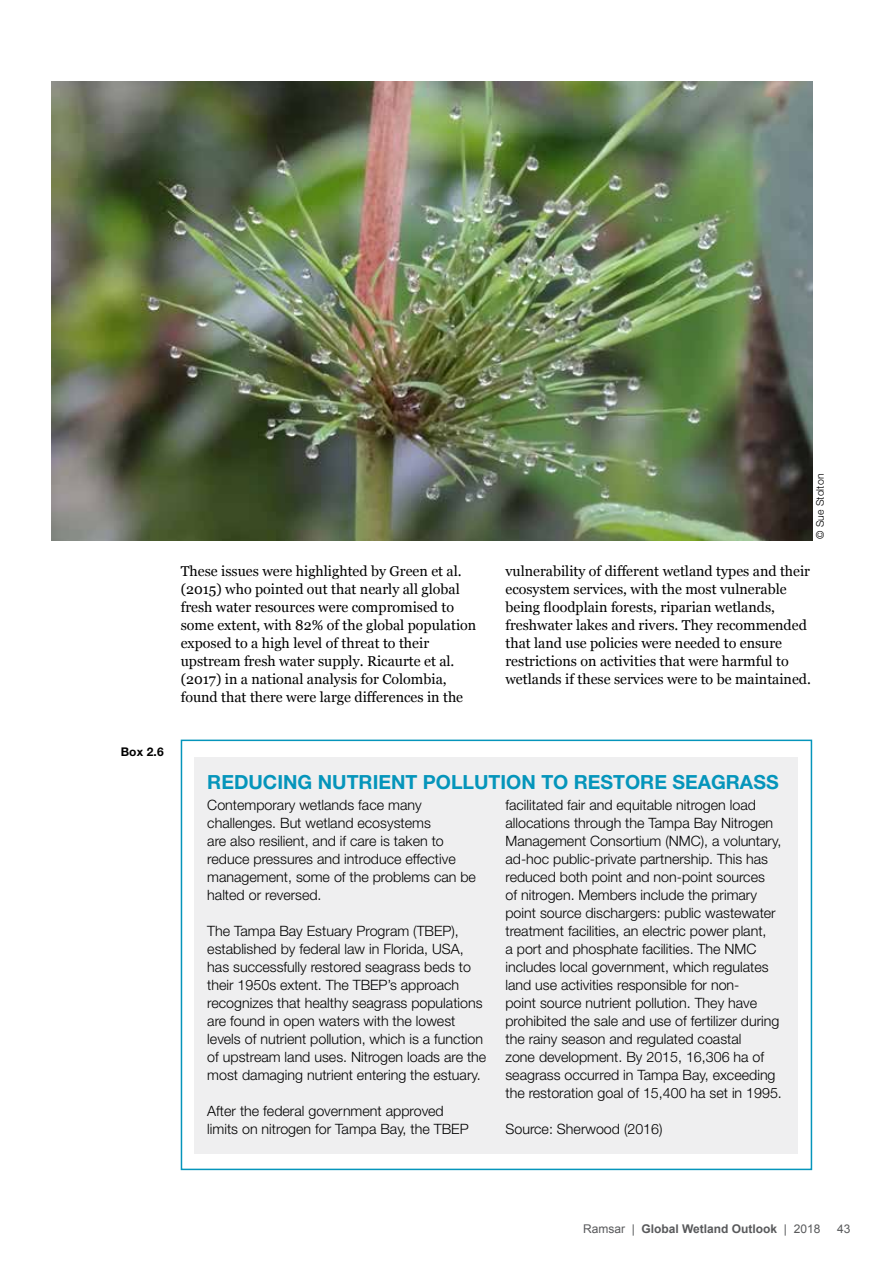
<style>
.page{position:relative;width:893px;height:1263px;background:#fff}
.page>*{position:absolute;margin:0;border:0;box-sizing:border-box;transform-origin:0 0}
.t1{font:700 19.5px "Helvetica Neue LT Pro";color:#0595bb}
.t2{font:300 14.25px/18px "Helvetica Neue LT Pro";color:#000}
.t3{font:14.25px/18px "Georgia";color:#000}
.t4{font:700 12px "Arial";color:#58595b}
.t5{font:700 12px "Helvetica Neue LT Pro";color:#000}
.t6{font:12px "Arial";color:#58595b}
.t7{font:300 10.5px "Helvetica Neue LT Pro";letter-spacing:.01em;color:#000}
.s1{font-weight:400}
</style>
<div class="page">
<div style="left:195px;top:757px;width:603px;height:396px;background:#efeff0"></div>
<div style="left:181px;top:740px;width:631px;height:430px;border:2px solid #0595bb"></div>
<img style="left:51px;top:81px;width:761px;height:459px">
<p class="t5" style="left:121px;top:744px;width:44px">Box 2.6</p>
<p class="t7" style="left:814px;top:539px;width:67px;rotate:-90deg">© Sue Stolton</p>
<p class="t3" style="left:181px;top:561px;width:297px">These issues were highlighted by Green et al. (2015) who pointed out that nearly all global fresh water resources were compromised to some extent, with 82% of the global population exposed to a high level of threat to their upstream fresh water supply. Ricaurte et al. (2017) in a national analysis for Colombia, found that there were large differences in the</p>
<p class="t3" style="left:505px;top:561px;width:307px">vulnerability of different wetland types and their ecosystem services, with the most vulnerable being floodplain forests, riparian wetlands, freshwater lakes and rivers. They recommended that land use policies were needed to ensure restrictions on activities that were harmful to wetlands if these services were to be maintained.</p>
<h1 class="t1" style="left:207px;top:770px;width:573px">REDUCING NUTRIENT POLLUTION TO RESTORE SEAGRASS</h1>
<p class="t2" style="left:207px;top:796px;width:270px">Contemporary wetlands face many challenges. But wetland ecosystems<br>are also resilient, and if care is taken to reduce pressures and introduce effective management, some of the problems can be halted or reversed.</p>
<p class="t2" style="left:207px;top:922px;width:281px">The Tampa Bay Estuary Program (TBEP), established by federal law in Florida, USA, has successfully restored seagrass beds to their 1950s extent. The TBEP’s approach recognizes that healthy seagrass populations are found in open waters with the lowest levels of nutrient pollution, which is a function of upstream land uses. Nitrogen loads are the most damaging nutrient entering the estuary.</p>
<p class="t2" style="left:207px;top:1102px;width:263px">After the federal government approved limits on nitrogen for Tampa Bay, the TBEP</p>
<p class="t2" style="left:505px;top:796px;width:278px">facilitated fair and equitable nitrogen load allocations through the Tampa Bay Nitrogen Management Consortium (NMC), a voluntary, ad-hoc public-private partnership. This has reduced both point and non-point sources<br>of nitrogen. Members include the primary point source dischargers: public wastewater treatment facilities, an electric power plant,<br>a port and phosphate facilities. The NMC includes local government, which regulates land use activities responsible for non-<br>point source nutrient pollution. They have prohibited the sale and use of fertilizer during the rainy season and regulated coastal<br>zone development. By 2015, 16,306 ha of seagrass occurred in Tampa Bay, exceeding the restoration goal of 15,400 ha set in 1995.</p>
<p class="t2" style="left:505px;top:1120px;width:159px">Source: Sherwood (2016)</p>
<p class="t4" style="left:583px;top:1221px;width:239px"><span class="s1">Ramsar |</span> Global Wetland Outlook <span class="s1">| 2018</span></p>
<p class="t6" style="left:837px;top:1221px;width:15px">43</p>
</div>
